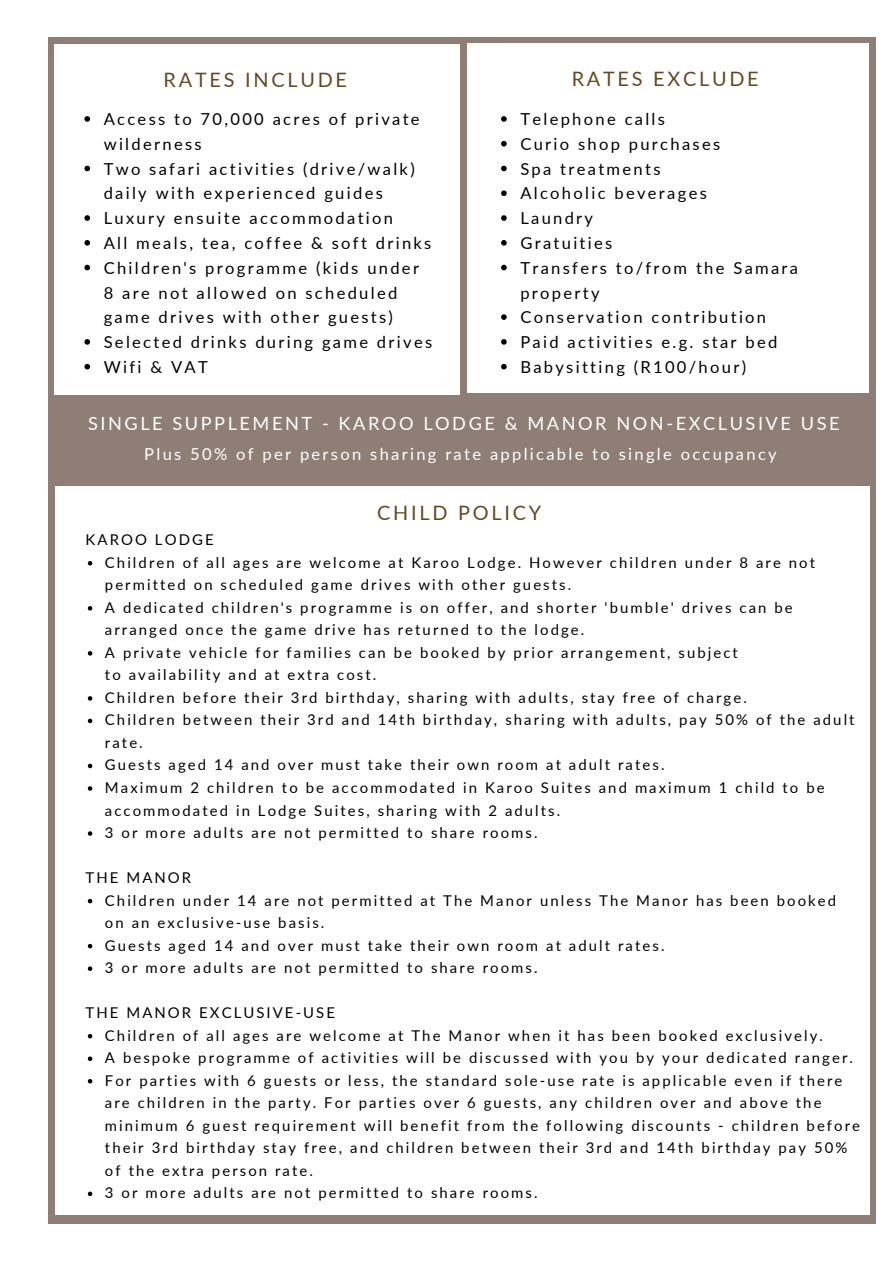
<style>
.page{position:relative;width:893px;height:1263px;background:#fff}
.page>*{position:absolute;margin:0;border:0;box-sizing:border-box;transform-origin:0 0}
.t1{font:19.8px "Lato";letter-spacing:.14em;color:#624922}
.t2{font:18.15px "Lato";letter-spacing:.14em;color:#fff}
.t3{font:16.5px/24.8px "Lato";letter-spacing:.14em;color:#000}
.t4{font:16.5px "Lato";letter-spacing:.14em;color:#fff}
.t5{font:14.85px/22.5px "Lato";letter-spacing:.14em;color:#000}
</style>
<div class="page">
<div style="left:48px;top:37px;width:828px;height:1187px;background:#8e7e76"></div>
<div style="left:54px;top:44px;width:405px;height:350px;background:#fff"></div>
<div style="left:467px;top:44px;width:402px;height:349px;background:#fff"></div>
<svg style="left:84px;top:116px;width:6px;height:6px"></svg>
<svg style="left:84px;top:166px;width:6px;height:5px"></svg>
<svg style="left:84px;top:215px;width:6px;height:6px"></svg>
<svg style="left:84px;top:240px;width:6px;height:6px"></svg>
<svg style="left:84px;top:265px;width:6px;height:5px"></svg>
<svg style="left:84px;top:339px;width:6px;height:6px"></svg>
<svg style="left:84px;top:364px;width:6px;height:5px"></svg>
<svg style="left:501px;top:116px;width:6px;height:6px"></svg>
<svg style="left:501px;top:141px;width:6px;height:6px"></svg>
<svg style="left:501px;top:166px;width:6px;height:5px"></svg>
<svg style="left:501px;top:190px;width:6px;height:6px"></svg>
<svg style="left:501px;top:215px;width:6px;height:6px"></svg>
<svg style="left:501px;top:240px;width:6px;height:6px"></svg>
<svg style="left:501px;top:265px;width:6px;height:5px"></svg>
<svg style="left:501px;top:314px;width:6px;height:6px"></svg>
<svg style="left:501px;top:339px;width:6px;height:6px"></svg>
<svg style="left:501px;top:364px;width:6px;height:5px"></svg>
<div style="left:55px;top:486px;width:814px;height:729px;background:#fff"></div>
<svg style="left:88px;top:561px;width:4px;height:4px"></svg>
<svg style="left:88px;top:606px;width:4px;height:4px"></svg>
<svg style="left:88px;top:651px;width:4px;height:5px"></svg>
<svg style="left:88px;top:696px;width:4px;height:5px"></svg>
<svg style="left:88px;top:719px;width:4px;height:4px"></svg>
<svg style="left:88px;top:764px;width:4px;height:4px"></svg>
<svg style="left:88px;top:786px;width:4px;height:5px"></svg>
<svg style="left:88px;top:831px;width:4px;height:5px"></svg>
<svg style="left:88px;top:899px;width:4px;height:4px"></svg>
<svg style="left:88px;top:944px;width:4px;height:4px"></svg>
<svg style="left:88px;top:966px;width:4px;height:5px"></svg>
<svg style="left:88px;top:1034px;width:4px;height:4px"></svg>
<svg style="left:88px;top:1056px;width:4px;height:5px"></svg>
<svg style="left:88px;top:1079px;width:4px;height:4px"></svg>
<svg style="left:88px;top:1191px;width:4px;height:5px"></svg>
<h1 class="t1" style="left:164px;top:67px;width:185px">RATES INCLUDE</h1>
<h1 class="t1" style="left:572px;top:66px;width:189px">RATES EXCLUDE</h1>
<p class="t3" style="left:104px;top:106px;width:330px">Access to 70,000 acres of private wilderness<br>Two safari activities (drive/walk) daily with experienced guides<br>Luxury ensuite accommodation<br>All meals, tea, coffee &amp; soft drinks<br>Children's programme (kids under<br>8 are not allowed on scheduled game drives with other guests)<br>Selected drinks during game drives<br>Wifi &amp; VAT</p>
<p class="t3" style="left:520px;top:106px;width:279px">Telephone calls<br>Curio shop purchases<br>Spa treatments<br>Alcoholic beverages<br>Laundry<br>Gratuities<br>Transfers to/from the Samara property<br>Conservation contribution<br>Paid activities e.g. star bed<br>Babysitting (R100/hour)</p>
<p class="t2" style="left:88px;top:412px;width:753px">SINGLE SUPPLEMENT - KAROO LODGE &amp; MANOR NON-EXCLUSIVE USE</p>
<p class="t4" style="left:144px;top:443px;width:634px">Plus 50% of per person sharing rate applicable to single occupancy</p>
<h1 class="t1" style="left:377px;top:501px;width:166px">CHILD POLICY</h1>
<p class="t5" style="left:105px;top:528px;width:751px;text-indent:-19px">KAROO LODGE<br>Children of all ages are welcome at Karoo Lodge. However children under 8 are not permitted on scheduled game drives with other guests.<br>A dedicated children's programme is on offer, and shorter 'bumble' drives can be arranged once the game drive has returned to the lodge.<br>A private vehicle for families can be booked by prior arrangement, subject<br>to availability and at extra cost.<br>Children before their 3rd birthday, sharing with adults, stay free of charge.<br>Children between their 3rd and 14th birthday, sharing with adults, pay 50% of the adult rate.<br>Guests aged 14 and over must take their own room at adult rates.<br>Maximum 2 children to be accommodated in Karoo Suites and maximum 1 child to be accommodated in Lodge Suites, sharing with 2 adults.<br>3 or more adults are not permitted to share rooms.</p>
<p class="t5" style="left:105px;top:866px;width:733px;text-indent:-19px">THE MANOR<br>Children under 14 are not permitted at The Manor unless The Manor has been booked on an exclusive-use basis.<br>Guests aged 14 and over must take their own room at adult rates.<br>3 or more adults are not permitted to share rooms.</p>
<p class="t5" style="left:105px;top:1001px;width:757px;text-indent:-19px">THE MANOR EXCLUSIVE-USE<br>Children of all ages are welcome at The Manor when it has been booked exclusively.<br>A bespoke programme of activities will be discussed with you by your dedicated ranger.<br>For parties with 6 guests or less, the standard sole-use rate is applicable even if there are children in the party. For parties over 6 guests, any children over and above the minimum 6 guest requirement will benefit from the following discounts - children before their 3rd birthday stay free, and children between their 3rd and 14th birthday pay 50% of the extra person rate.<br>3 or more adults are not permitted to share rooms.</p>
</div>
